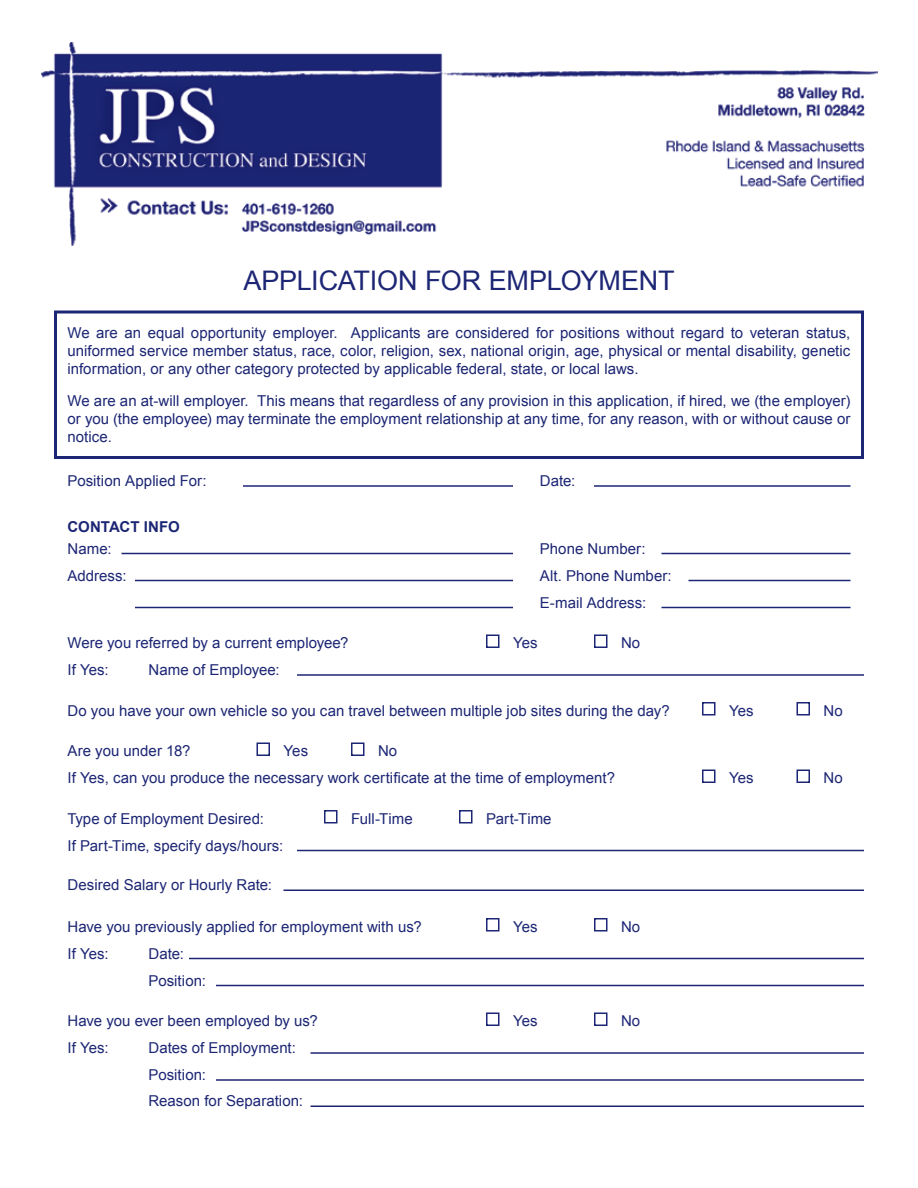
<style>
.page{position:relative;width:918px;height:1188px;background:#fff}
.page>*{position:absolute;margin:0;border:0;box-sizing:border-box;transform-origin:0 0}
.t1{font:27px "Arial";letter-spacing:-.01em;color:#1c2674}
.t2{font:15px/18px "Arial";letter-spacing:.005em;color:#1c2674;text-align:justify}
.t3{font:700 15px "Arial";color:#1c2674}
</style>
<div class="page">
<img style="left:42px;top:42px;width:836px;height:203px">
<hr style="left:121px;top:553px;width:392px;height:1px;background:#1c2674">
<div style="left:54px;top:310px;width:810px;height:149px;border:3px solid #1c2674"></div>
<hr style="left:243px;top:485px;width:270px;height:2px;background:#1c2674">
<hr style="left:297px;top:850px;width:567px;height:1px;background:#1c2674">
<hr style="left:284px;top:890px;width:580px;height:1px;background:#1c2674">
<hr style="left:661px;top:553px;width:189px;height:1px;background:#1c2674">
<hr style="left:189px;top:958px;width:675px;height:1px;background:#1c2674">
<hr style="left:310px;top:1052px;width:554px;height:2px;background:#1c2674">
<hr style="left:688px;top:580px;width:162px;height:1px;background:#1c2674">
<hr style="left:216px;top:985px;width:648px;height:1px;background:#1c2674">
<hr style="left:216px;top:1079px;width:648px;height:2px;background:#1c2674">
<hr style="left:310px;top:1106px;width:554px;height:1px;background:#1c2674">
<hr style="left:661px;top:607px;width:189px;height:1px;background:#1c2674">
<hr style="left:594px;top:485px;width:256px;height:2px;background:#1c2674">
<hr style="left:135px;top:580px;width:378px;height:1px;background:#1c2674">
<hr style="left:135px;top:607px;width:378px;height:1px;background:#1c2674">
<div style="left:702px;top:702px;width:14px;height:14px;border:2px solid #1c2674"></div>
<div style="left:256px;top:742px;width:14px;height:14px;border:2px solid #1c2674"></div>
<div style="left:702px;top:770px;width:14px;height:13px;border:2px solid #1c2674"></div>
<div style="left:486px;top:918px;width:14px;height:14px;border:2px solid #1c2674"></div>
<div style="left:486px;top:1012px;width:14px;height:14px;border:2px solid #1c2674"></div>
<div style="left:324px;top:810px;width:14px;height:14px;border:2px solid #1c2674"></div>
<div style="left:796px;top:702px;width:14px;height:14px;border:2px solid #1c2674"></div>
<div style="left:351px;top:742px;width:13px;height:14px;border:2px solid #1c2674"></div>
<div style="left:796px;top:770px;width:14px;height:13px;border:2px solid #1c2674"></div>
<div style="left:594px;top:918px;width:14px;height:14px;border:2px solid #1c2674"></div>
<div style="left:594px;top:1012px;width:14px;height:14px;border:2px solid #1c2674"></div>
<hr style="left:297px;top:674px;width:567px;height:2px;background:#1c2674">
<div style="left:486px;top:634px;width:14px;height:14px;border:2px solid #1c2674"></div>
<div style="left:594px;top:634px;width:14px;height:14px;border:2px solid #1c2674"></div>
<div style="left:459px;top:810px;width:13px;height:14px;border:2px solid #1c2674"></div>
<h1 class="t1" style="left:243px;top:262px;width:433px">APPLICATION FOR EMPLOYMENT</h1>
<p class="t2" style="left:67px;top:324px;width:784px">We are an equal opportunity employer. Applicants are considered for positions without regard to veteran status, uniformed service member status, race, color, religion, sex, national origin, age, physical or mental disability, genetic information, or any other category protected by applicable federal, state, or local laws.</p>
<p class="t2" style="left:67px;top:392px;width:784px">We are an at-will employer. This means that regardless of any provision in this application, if hired, we (the employer) or you (the employee) may terminate the employment relationship at any time, for any reason, with or without cause or notice.</p>
<p class="t2" style="left:68px;top:472px;width:141px">Position Applied For:</p>
<p class="t3" style="left:67px;top:517px;width:114px">CONTACT INFO</p>
<p class="t2" style="left:68px;top:539px;width:46px">Name:</p>
<p class="t2" style="left:68px;top:566px;width:61px">Address:</p>
<p class="t2" style="left:68px;top:629px;width:283px;line-height:27px">Were you referred by a current employee?<br>If Yes:</p>
<p class="t2" style="left:148px;top:661px;width:133px">Name of Employee:</p>
<p class="t2" style="left:540px;top:472px;width:37px">Date:</p>
<p class="t2" style="left:540px;top:539px;width:107px">Phone Number:</p>
<p class="t2" style="left:540px;top:566px;width:133px">Alt. Phone Number:</p>
<p class="t2" style="left:540px;top:593px;width:108px">E-mail Address:</p>
<p class="t2" style="left:513px;top:634px;width:26px">Yes</p>
<p class="t2" style="left:621px;top:634px;width:21px">No</p>
<p class="t2" style="left:68px;top:701px;width:604px">Do you have your own vehicle so you can travel between multiple job sites during the day?</p>
<p class="t2" style="left:68px;top:742px;width:125px">Are you under 18?</p>
<p class="t2" style="left:284px;top:742px;width:26px">Yes</p>
<p class="t2" style="left:378px;top:742px;width:21px">No</p>
<p class="t2" style="left:68px;top:769px;width:549px">If Yes, can you produce the necessary work certificate at the time of employment?</p>
<p class="t2" style="left:68px;top:809px;width:198px">Type of Employment Desired:</p>
<p class="t2" style="left:68px;top:836px;width:217px">If Part-Time, specify days/hours:</p>
<p class="t2" style="left:68px;top:876px;width:206px">Desired Salary or Hourly Rate:</p>
<p class="t2" style="left:351px;top:809px;width:63px">Full-Time</p>
<p class="t2" style="left:68px;top:917px;width:356px">Have you previously applied for employment with us?</p>
<p class="t2" style="left:68px;top:944px;width:43px">If Yes:</p>
<p class="t2" style="left:148px;top:944px;width:37px">Date:</p>
<p class="t2" style="left:148px;top:971px;width:59px">Position:</p>
<p class="t2" style="left:68px;top:1012px;width:252px">Have you ever been employed by us?</p>
<p class="t2" style="left:68px;top:1039px;width:43px">If Yes:</p>
<p class="t2" style="left:148px;top:1039px;width:149px">Dates of Employment:</p>
<p class="t2" style="left:148px;top:1062px;width:156px;line-height:26.2px">Position:<br>Reason for Separation:</p>
<p class="t2" style="left:486px;top:809px;width:67px">Part-Time</p>
<p class="t2" style="left:513px;top:917px;width:26px">Yes</p>
<p class="t2" style="left:513px;top:1012px;width:26px">Yes</p>
<p class="t2" style="left:621px;top:917px;width:21px">No</p>
<p class="t2" style="left:621px;top:1012px;width:21px">No</p>
<p class="t2" style="left:729px;top:701px;width:26px">Yes</p>
<p class="t2" style="left:729px;top:769px;width:26px">Yes</p>
<p class="t2" style="left:824px;top:701px;width:21px">No</p>
<p class="t2" style="left:824px;top:769px;width:21px">No</p>
</div>
